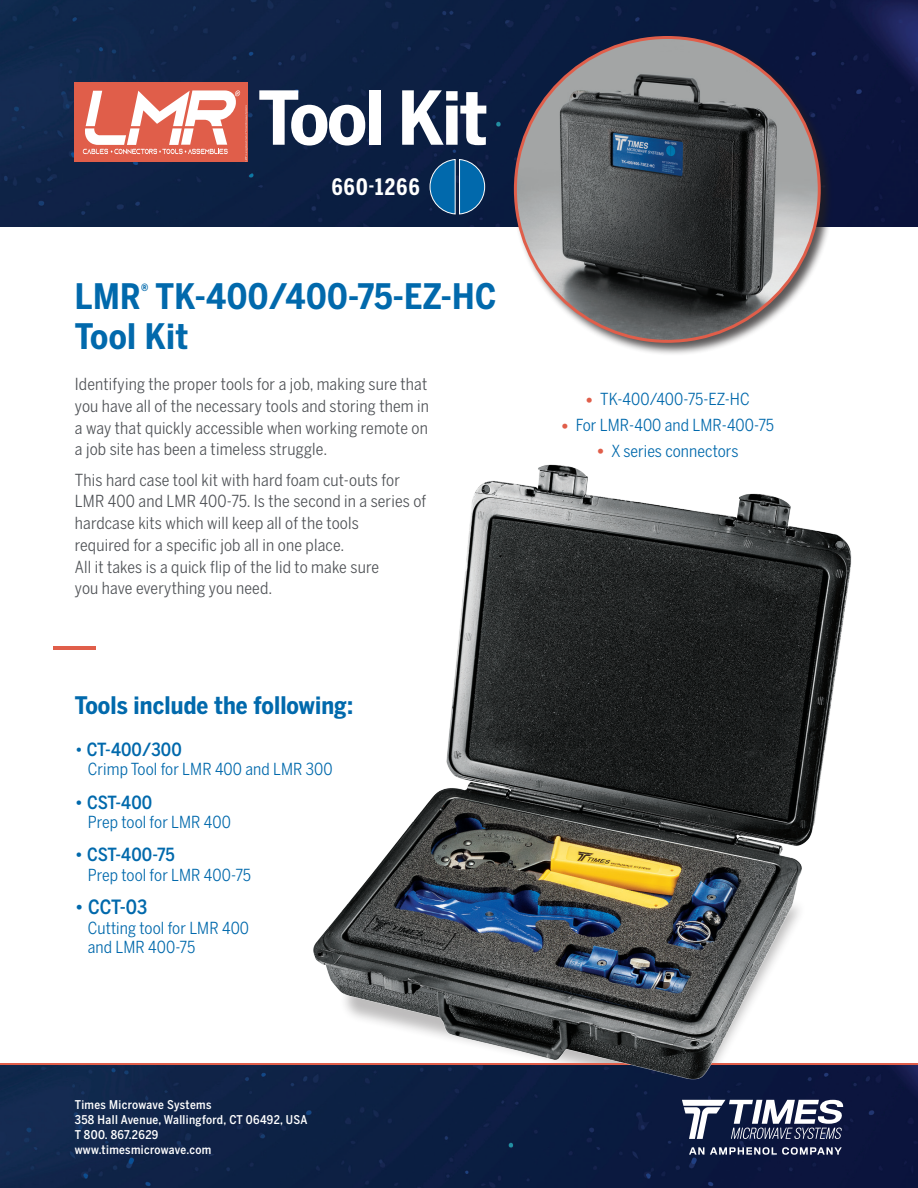
<style>
.page{position:relative;width:918px;height:1188px;background:#fff}
.page>*{position:absolute;margin:0;border:0;box-sizing:border-box;transform-origin:0 0}
.Benton_Subhead{font:700 73.5px "Benton Sans Cond";letter-spacing:-.03em;color:#fff;scale:1.05 1}
.t1{font:700 34.8px "Benton Sans Cond";letter-spacing:.01em;color:#0169ac}
.t2{font:700 24px "Benton Sans Cond";letter-spacing:.005em;color:#0169ac}
.Benton_Subhead-2{font:700 22.5px "Benton Sans Comp";letter-spacing:.05em;color:#fff;scale:1.05 1}
.t3{font:500 19.5px "Benton Sans Cond";color:#0169ac}
.t4{font:500 18px "Benton Sans Cond";letter-spacing:.005em;color:#0169ac}
.t5{font:16.5px/21.8px "Benton Sans Cond";letter-spacing:.01em;color:#505357;text-align:justify}
.t6{font:16.5px/19.5px "Benton Sans Cond";letter-spacing:.005em;color:#0169ac}
.t7{font:500 12px/15px "Benton Sans Cond";letter-spacing:.03em;color:#fff}
.t8{font:700 9.9px "Benton Sans Cond";color:#0169ac}
.s1{font-size:18px}
.s2{font-weight:400}
.s3{font-weight:700;font-size:19.5px;color:#e05e4a}
</style>
<div class="page">
<svg style="left:0;top:1063px;width:297px;height:3px"></svg>
<img style="left:0;top:1066px;width:918px;height:122px">
<img style="left:0;top:0;width:918px;height:227px">
<div style="left:512px;top:34px;width:322px;height:322px;background:#231f20;opacity:.75"></div>
<img style="left:515px;top:37px;width:304px;height:304px;border-radius:152px">
<hr style="left:54px;top:646px;width:42px;height:4px;background:#e05e4a">
<svg style="left:689px;top:1147px;width:15px;height:8px"></svg>
<svg style="left:710px;top:1147px;width:132px;height:8px"></svg>
<svg style="left:682px;top:1100px;width:161px;height:39px"></svg>
<div style="left:75px;top:83px;width:173px;height:79px;background:#e05e4a"></div>
<svg style="left:83px;top:90px;width:165px;height:71px"></svg>
<img style="left:297px;top:464px;width:621px;height:635px">
<svg style="left:429px;top:159px;width:56px;height:56px"></svg>
<p class="Benton_Subhead" style="left:258px;top:75px;width:220px">Tool Kit</p>
<p class="Benton_Subhead-2" style="left:332px;top:173px;width:85px">660<span class="s1">-</span>1266</p>
<p class="t1" style="left:75px;top:276px;width:423px">LMR TK-400/400-75-EZ-HC</p>
<p class="t8" style="left:141px;top:282px;width:9px">®</p>
<p class="t1" style="left:75px;top:315px;width:115px">Tool Kit</p>
<p class="t5" style="left:75px;top:373px;width:356px">Identifying the proper tools for a job, making sure that you have all of the necessary tools and storing them in a way that quickly accessible when working remote on a job site has been a timeless struggle.</p>
<p class="t5" style="left:75px;top:469px;width:353px;text-align:left">This hard case tool kit with hard foam cut-outs for LMR 400 and LMR 400-75. Is the second in a series of hardcase kits which will keep all of the tools<br>required for a specific job all in one place.<br>All it takes is a quick flip of the lid to make sure<br>you have everything you need.</p>
<p class="t2" style="left:75px;top:691px;width:280px">Tools include the following:</p>
<p class="t4" style="left:75px;top:739px;width:109px"><span class="s2">•</span> CT-400/300</p>
<p class="t6" style="left:88px;top:759px;width:246px">Crimp Tool for LMR 400 and LMR 300</p>
<p class="t4" style="left:75px;top:792px;width:79px">• CST-400</p>
<p class="t6" style="left:88px;top:812px;width:145px">Prep tool for LMR 400</p>
<p class="t4" style="left:75px;top:844px;width:101px">• CST-400-75</p>
<p class="t6" style="left:88px;top:865px;width:165px">Prep tool for LMR 400-75</p>
<p class="t3" style="left:75px;top:896px;width:74px">• CCT-03</p>
<p class="t6" style="left:88px;top:918px;width:163px">Cutting tool for LMR 400 and LMR 400-75</p>
<p class="t7" style="left:75px;top:1097px;width:234px">Times Microwave Systems<br>358 Hall Avenue, Wallingford, CT 06492, USA</p>
<p class="t7" style="left:75px;top:1127px;width:138px">T 800. 867.2629 www.timesmicrowave.com</p>
<p class="t6" style="left:585px;top:389px;width:166px"><span class="s3">•</span> TK-400/400-75-EZ-HC</p>
<p class="t6" style="left:561px;top:415px;width:215px"><span class="s3">•</span> For LMR-400 and LMR-400-75</p>
<p class="t6" style="left:596px;top:441px;width:144px"><span class="s3">•</span> X series connectors</p>
</div>
